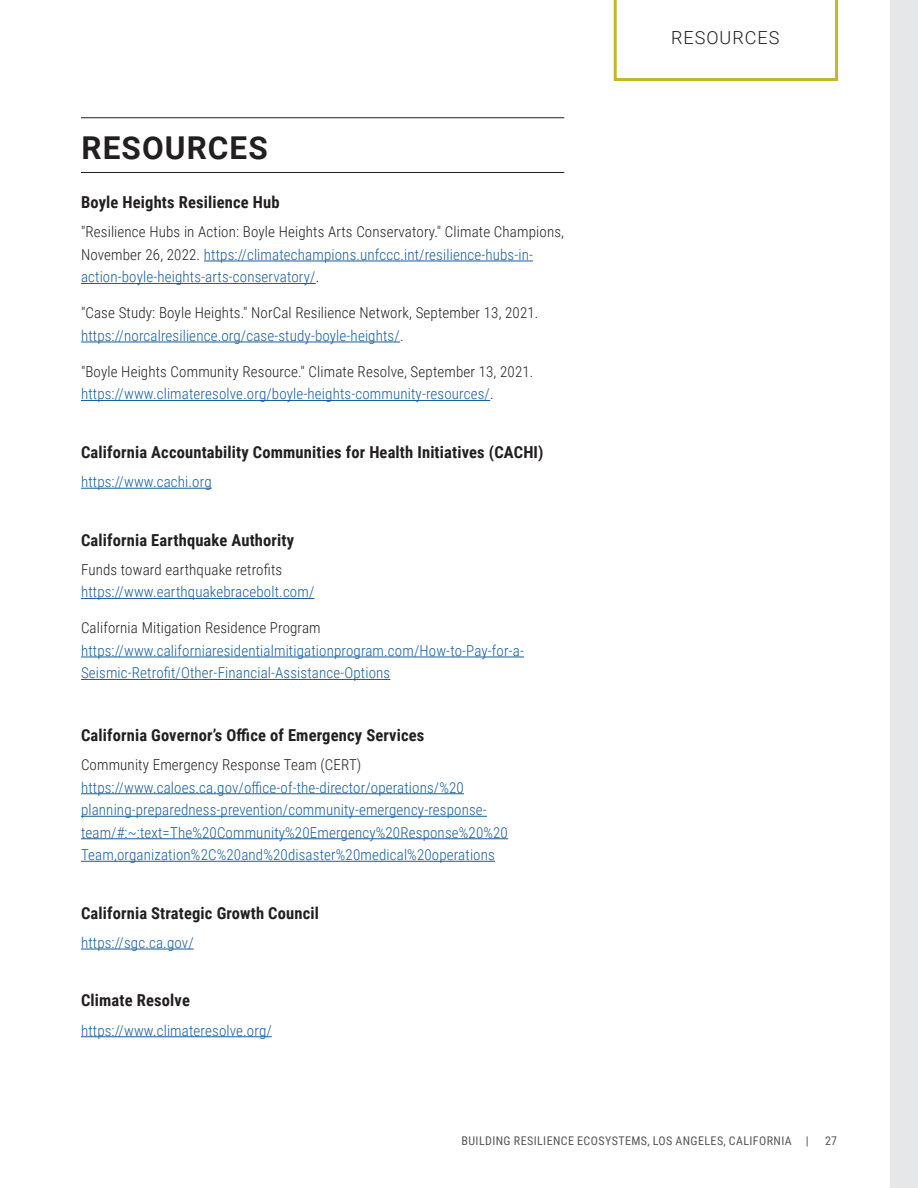
<style>
.page{position:relative;width:918px;height:1188px;background:#fff}
.page>*{position:absolute;margin:0;border:0;box-sizing:border-box;transform-origin:0 0}
.t1{font:700 31.5px "Roboto";letter-spacing:.035em;color:#231f20}
.BODY_TXT{font:300 18px "Roboto";letter-spacing:.055em;color:#231f20}
.Body{font:700 16.5px "Roboto Condensed";letter-spacing:.01em;color:#231f20}
.Body-2{font:300 15px/22.5px "Roboto Condensed";letter-spacing:.01em;color:#175d9e}
.Body-3{font:300 15px/22.5px "Roboto Condensed";letter-spacing:.01em;color:#231f20}
.t2{font:12px "Roboto Condensed";letter-spacing:.035em;color:#545758}
.s1{color:#231f20}
.s2{color:#175d9e}
</style>
<div class="page">
<div style="left:890px;top:0;width:28px;height:1188px;background:#e6e7e9"></div>
<svg style="left:614px;top:0;width:224px;height:81px"></svg>
<hr style="left:81px;top:117px;width:483px;height:1px;background:#231f20">
<hr style="left:81px;top:172px;width:483px;height:1px;background:#231f20">
<hr style="left:204px;top:261px;width:329px;height:1px;background:#175d9e">
<hr style="left:81px;top:283px;width:235px;height:1px;background:#175d9e">
<hr style="left:81px;top:342px;width:319px;height:1px;background:#175d9e">
<hr style="left:81px;top:400px;width:409px;height:1px;background:#175d9e">
<hr style="left:81px;top:488px;width:131px;height:1px;background:#175d9e">
<hr style="left:81px;top:598px;width:233px;height:1px;background:#175d9e">
<hr style="left:81px;top:657px;width:443px;height:1px;background:#175d9e">
<hr style="left:81px;top:679px;width:309px;height:1px;background:#175d9e">
<hr style="left:81px;top:793px;width:383px;height:1px;background:#175d9e">
<hr style="left:81px;top:816px;width:406px;height:1px;background:#175d9e">
<hr style="left:81px;top:838px;width:427px;height:1px;background:#175d9e">
<hr style="left:81px;top:861px;width:414px;height:1px;background:#175d9e">
<hr style="left:81px;top:949px;width:113px;height:1px;background:#175d9e">
<hr style="left:81px;top:1036px;width:191px;height:1px;background:#175d9e">
<h1 class="t1" style="left:82px;top:125px;width:188px">RESOURCES</h1>
<p class="Body" style="left:81px;top:191px;width:200px">Boyle Heights Resilience Hub</p>
<p class="Body-2" style="left:81px;top:220px;width:485px"><span class="s1">"Resilience Hubs in Action: Boyle Heights Arts Conservatory." Climate Champions,<br>November 26, 2022.</span> https://climatechampions.unfccc.int/resilience-hubs-in&shy;action-boyle-heights-arts-conservatory/<span class="s1">.</span></p>
<p class="Body-3" style="left:81px;top:301px;width:459px">"Case Study: Boyle Heights." NorCal Resilience Network, September 13, 2021. <span class="s2">https://norcalresilience.org/case-study-boyle-heights/</span>.</p>
<p class="Body-3" style="left:81px;top:360px;width:454px">"Boyle Heights Community Resource." Climate Resolve, September 13, 2021. <span class="s2">https://www.climateresolve.org/boyle-heights-community-resources/</span>.</p>
<p class="Body" style="left:81px;top:440px;width:464px">California Accountability Communities for Health Initiatives (CACHI)</p>
<p class="Body-2" style="left:81px;top:470px;width:132px">https://www.cachi.org</p>
<p class="Body" style="left:81px;top:528px;width:215px">California Earthquake Authority</p>
<p class="Body-3" style="left:81px;top:558px;width:203px">Funds toward earthquake retrofits</p>
<p class="Body-2" style="left:81px;top:580px;width:235px">https://www.earthquakebracebolt.com/</p>
<p class="Body-3" style="left:81px;top:616px;width:241px">California Mitigation Residence Program</p>
<p class="Body-2" style="left:81px;top:639px;width:444px">https://www.californiaresidentialmitigationprogram.com/How-to-Pay-for-a-<br>Seismic-Retrofit/Other-Financial-Assistance-Options</p>
<p class="Body" style="left:81px;top:724px;width:345px">California Governor’s Office of Emergency Services</p>
<p class="Body-3" style="left:81px;top:753px;width:282px">Community Emergency Response Team (CERT)</p>
<p class="Body-2" style="left:81px;top:776px;width:428px">https://www.caloes.ca.gov/office-of-the-director/operations/%20 planning-preparedness-prevention/community-emergency-response&shy;team/#:~:text=The%20Community%20Emergency%20Response%20%20<br>Team,organization%2C%20and%20disaster%20medical%20operations</p>
<p class="Body" style="left:81px;top:901px;width:240px">California Strategic Growth Council</p>
<p class="Body-2" style="left:81px;top:931px;width:114px">https://sgc.ca.gov/</p>
<p class="Body" style="left:81px;top:989px;width:110px">Climate Resolve</p>
<p class="Body-2" style="left:81px;top:1019px;width:192px">https://www.climateresolve.org/</p>
<p class="BODY_TXT" style="left:671px;top:25px;width:110px">RESOURCES</p>
<p class="t2" style="left:461px;top:1132px;width:349px">BUILDING RESILIENCE ECOSYSTEMS, LOS ANGELES, CALIFORNIA |</p>
<p class="t2" style="left:825px;top:1132px;width:13px">27</p>
</div>
